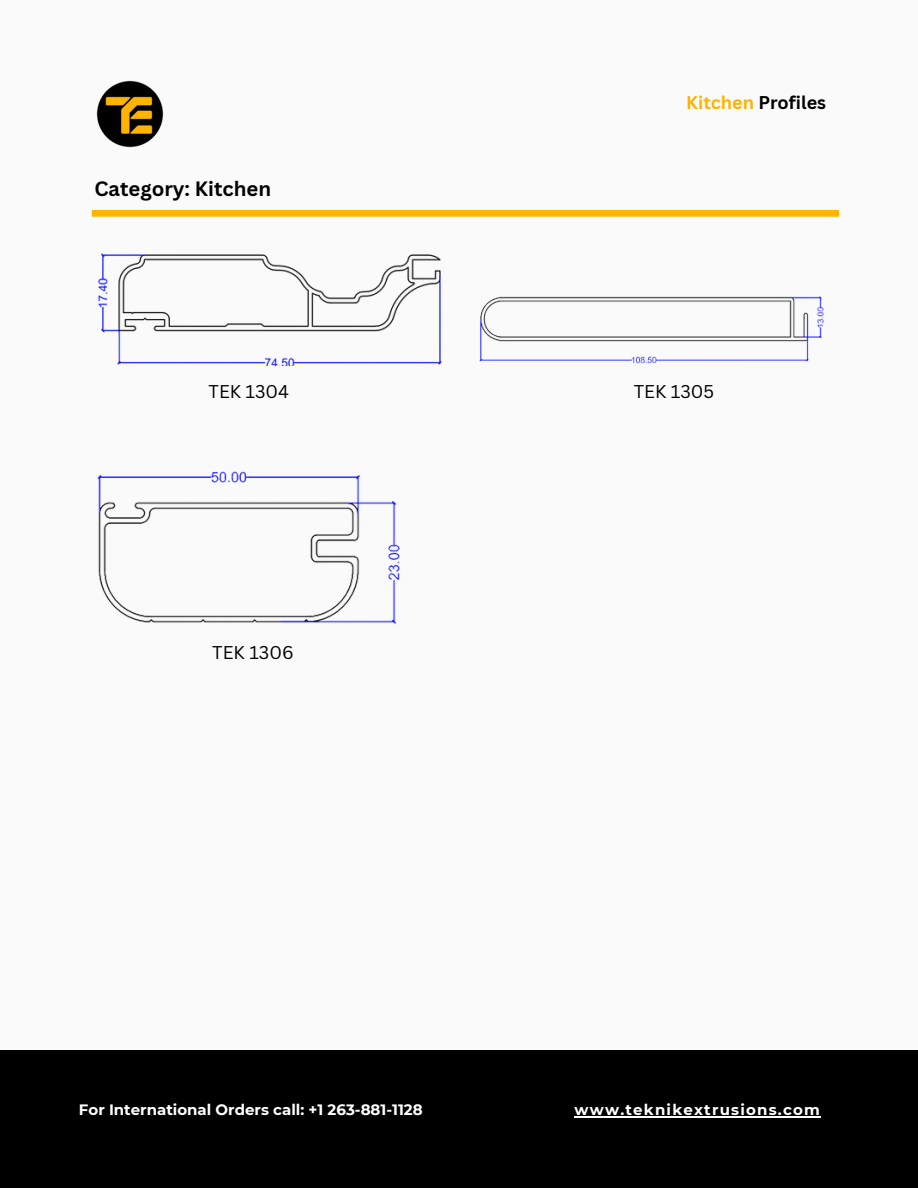
<style>
.page{position:relative;width:918px;height:1188px;background:#fafafa}
.page>*{position:absolute;margin:0;border:0;box-sizing:border-box;transform-origin:0 0}
.t1{font:700 20.25px "Canva Sans";color:#000}
.t2{font:18px "Canva Sans";color:#000}
.t3{font:700 18px "Canva Sans";color:#000}
.t4{font:700 15px "Montserrat";color:#fff}
.t5{font:700 15px "Montserrat";letter-spacing:.08em;color:#fff}
.s1{color:#fdb301}
</style>
<div class="page">
<img style="left:96px;top:80px;width:68px;height:68px">
<div style="left:0;top:1050px;width:918px;height:138px;background:#000"></div>
<div style="left:92px;top:210px;width:747px;height:7px;background:#ffb400"></div>
<img style="left:97px;top:253px;width:345px;height:113px">
<img style="left:479px;top:296px;width:345px;height:68px">
<img style="left:97px;top:471px;width:303px;height:154px">
<hr style="left:575px;top:1116px;width:246px;height:1px;background:#fff">
<p class="t1" style="left:94px;top:174px;width:178px">Category: Kitchen</p>
<p class="t3" style="left:686px;top:90px;width:141px"><span class="s1">Kitchen</span> Profiles</p>
<h2 class="t2" style="left:209px;top:379px;width:82px">TEK 1304</h2>
<p class="t2" style="left:634px;top:379px;width:82px">TEK 1305</p>
<p class="t2" style="left:212px;top:640px;width:83px">TEK 1306</p>
<h1 class="t4" style="left:79px;top:1101px;width:345px">For International Orders call: +1 263-881-1128</h1>
<h3 class="t5" style="left:575px;top:1101px;width:247px">www.teknikextrusions.com</h3>
</div>
